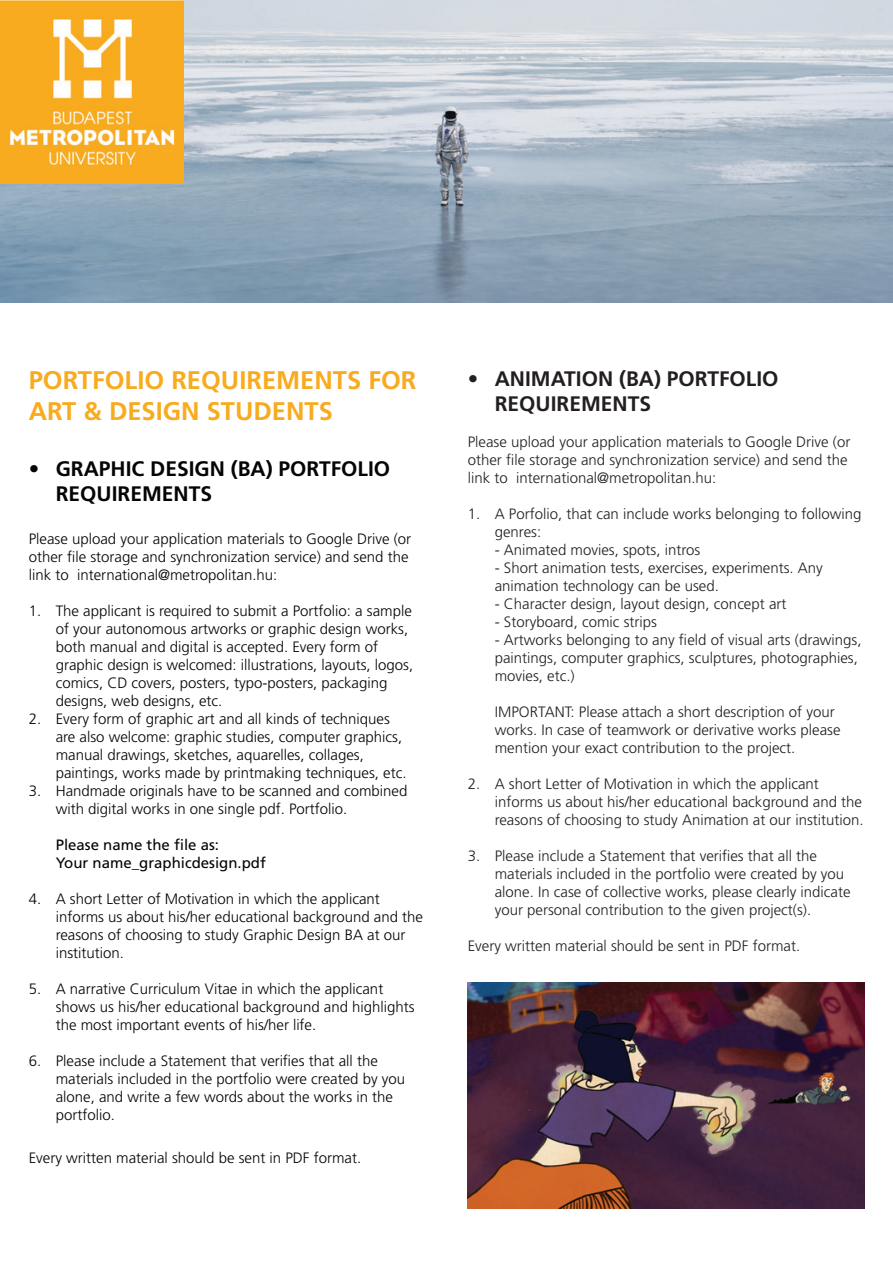
<style>
.page{position:relative;width:893px;height:1263px;background:#fff}
.page>*{position:absolute;margin:0;border:0;box-sizing:border-box;transform-origin:0 0}
.t1{font:700 25.5px/30.6px "Frutiger LT Pro";color:#f8ab1e}
.t2{font:700 21px/25.2px "Frutiger LT Pro";color:#040503}
.t3{font:700 21px/25.2px "Frutiger LT Pro";color:#231f20}
.t4{font:300 15px/18px "Frutiger LT Pro";color:#040503}
.t5{font:300 15px/18px "Frutiger LT Pro";color:#231f20}
.t6{font:15px/18px "Frutiger LT Pro";color:#040503}
</style>
<div class="page">
<img style="left:0;top:0;width:893px;height:303px">
<img style="left:0;top:0;width:184px;height:184px">
<img style="left:468px;top:982px;width:396px;height:227px">
<h1 class="t1" style="left:29px;top:365px;width:389px">PORTFOLIO REQUIREMENTS FOR<br>ART &amp; DESIGN STUDENTS</h1>
<h2 class="t2" style="left:56px;top:456px;width:336px;text-indent:-27px">• GRAPHIC DESIGN (BA) PORTFOLIO<br>REQUIREMENTS</h2>
<p class="t4" style="left:29px;top:530px;width:384px">Please upload your application materials to Google Drive (or other file storage and synchronization service) and send the link to international@metropolitan.hu:</p>
<p class="t4" style="left:56px;top:602px;width:359px;text-indent:-27px">1. The applicant is required to submit a Portfolio: a sample of your autonomous artworks or graphic design works, both manual and digital is accepted. Every form of graphic design is welcomed: illustrations, layouts, logos, comics, CD covers, posters, typo-posters, packaging designs, web designs, etc.</p>
<p class="t4" style="left:56px;top:710px;width:352px;text-indent:-27px">2. Every form of graphic art and all kinds of techniques are also welcome: graphic studies, computer graphics, manual drawings, sketches, aquarelles, collages, paintings, works made by printmaking techniques, etc.</p>
<p class="t4" style="left:56px;top:782px;width:353px;text-indent:-27px">3. Handmade originals have to be scanned and combined with digital works in one single pdf. Portfolio.</p>
<p class="t6" style="left:56px;top:836px;width:212px">Please name the file as:<br>Your name_graphicdesign.pdf</p>
<p class="t4" style="left:56px;top:890px;width:369px;text-indent:-27px">4. A short Letter of Motivation in which the applicant informs us about his/her educational background and the reasons of choosing to study Graphic Design BA at our institution.</p>
<p class="t4" style="left:56px;top:980px;width:361px;text-indent:-27px">5. A narrative Curriculum Vitae in which the applicant shows us his/her educational background and highlights the most important events of his/her life.</p>
<p class="t4" style="left:56px;top:1052px;width:351px;text-indent:-27px">6. Please include a Statement that verifies that all the materials included in the portfolio were created by you alone, and write a few words about the works in the portfolio.</p>
<p class="t4" style="left:29px;top:1149px;width:334px">Every written material should be sent in PDF format.</p>
<h2 class="t3" style="left:495px;top:366px;width:285px;text-indent:-27px">• ANIMATION (BA) PORTFOLIO<br>REQUIREMENTS</h2>
<p class="t5" style="left:468px;top:433px;width:384px">Please upload your application materials to Google Drive (or other file storage and synchronization service) and send the link to international@metropolitan.hu:</p>
<p class="t5" style="left:495px;top:505px;width:368px;text-indent:-27px">1. A Porfolio, that can include works belonging to following genres:</p>
<p class="t5" style="left:495px;top:541px;width:207px">- Animated movies, spots, intros</p>
<p class="t5" style="left:495px;top:559px;width:330px">- Short animation tests, exercises, experiments. Any animation technology can be used.</p>
<p class="t5" style="left:495px;top:595px;width:293px">- Character design, layout design, concept art</p>
<p class="t5" style="left:495px;top:613px;width:164px">- Storyboard, comic strips</p>
<p class="t5" style="left:495px;top:631px;width:368px">- Artworks belonging to any field of visual arts (drawings, paintings, computer graphics, sculptures, photographies, movies, etc.)</p>
<p class="t5" style="left:495px;top:703px;width:347px">IMPORTANT: Please attach a short description of your works. In case of teamwork or derivative works please mention your exact contribution to the project.</p>
<p class="t5" style="left:495px;top:775px;width:370px;text-indent:-27px">2. A short Letter of Motivation in which the applicant informs us about his/her educational background and the reasons of choosing to study Animation at our institution.</p>
<p class="t5" style="left:495px;top:847px;width:357px;text-indent:-27px">3. Please include a Statement that verifies that all the materials included in the portfolio were created by you alone. In case of collective works, please clearly indicate your personal contribution to the given project(s).</p>
<p class="t5" style="left:468px;top:937px;width:334px">Every written material should be sent in PDF format.</p>
</div>
